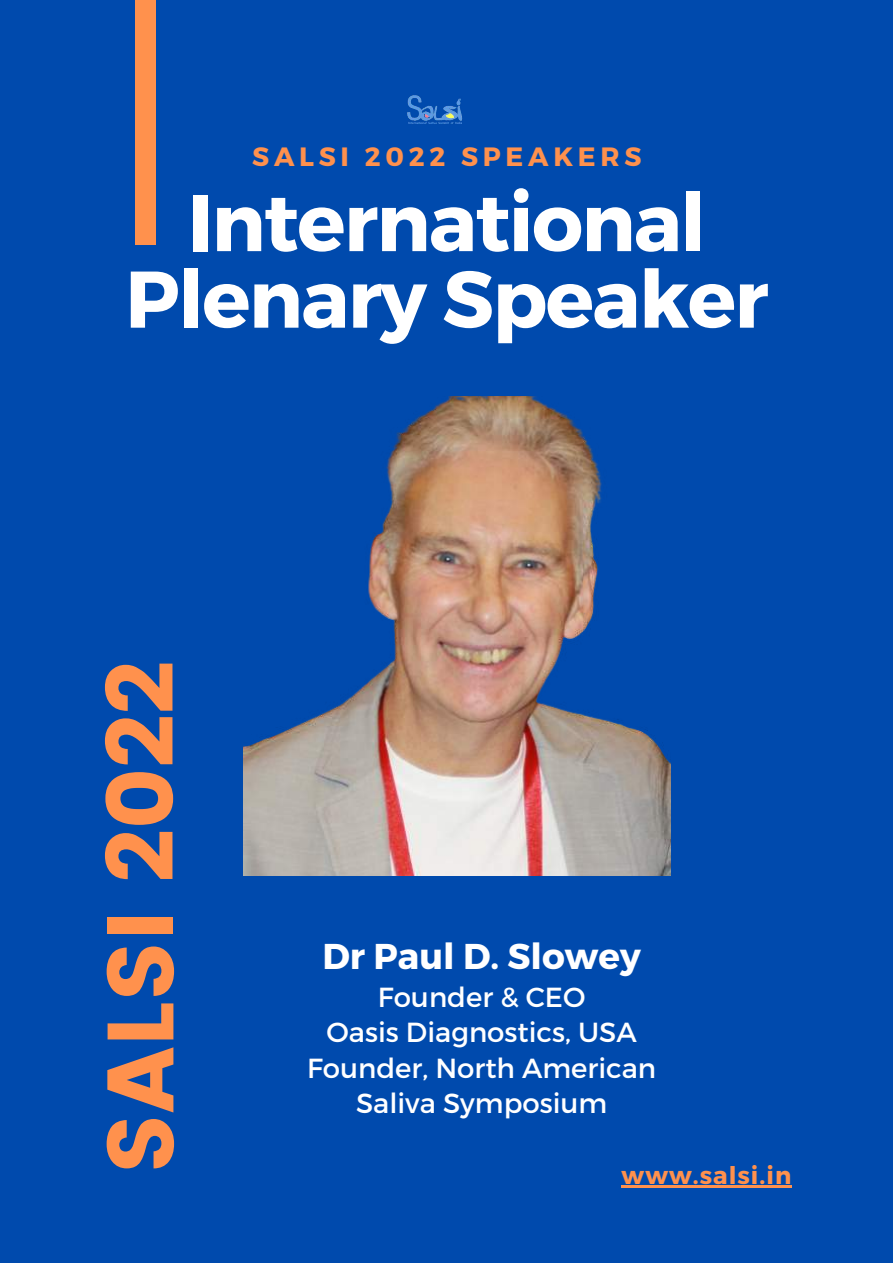
<style>
.page{position:relative;width:893px;height:1263px;background:#004aad}
.page>*{position:absolute;margin:0;border:0;box-sizing:border-box;transform-origin:0 0}
.t1{font:93.75px "Poppins";color:#ff914d}
.t2{font:700 80.18px/76.5px "Montserrat";letter-spacing:-.02em;color:#fff;text-align:center}
.t3{font:700 35.85px "Montserrat";color:#fff}
.t4{font:27.6px/35.5px "Montserrat";color:#fff;text-align:center}
.t5{font:700 26.47px "Montserrat";letter-spacing:.18em;color:#ff914d}
.t6{font:700 24.22px "Montserrat";letter-spacing:.04em;color:#ff914d}
</style>
<div class="page">
<img style="left:407px;top:95px;width:56px;height:29px">
<img style="left:243px;top:397px;width:427px;height:478px">
<div style="left:135px;top:0;width:21px;height:245px;background:#ff914d"></div>
<hr style="left:621px;top:1185px;width:171px;height:2px;background:#ff914d">
<p class="t5" style="left:252px;top:140px;width:391px">SALSI 2022 SPEAKERS</p>
<h2 class="t2" style="left:125px;top:180px;width:645px">International<br>Plenary Speaker</h2>
<h1 class="t1" style="left:86px;top:1174px;width:515px;rotate:-90deg">SALSI 2022</h1>
<p class="t3" style="left:322px;top:933px;width:320px">Dr Paul D. Slowey</p>
<p class="t4" style="left:307px;top:978px;width:351px">Founder &amp; CEO<br>Oasis Diagnostics, USA<br>Founder, North American<br>Saliva Symposium</p>
<p class="t6" style="left:621px;top:1159px;width:171px">www.salsi.in</p>
</div>
